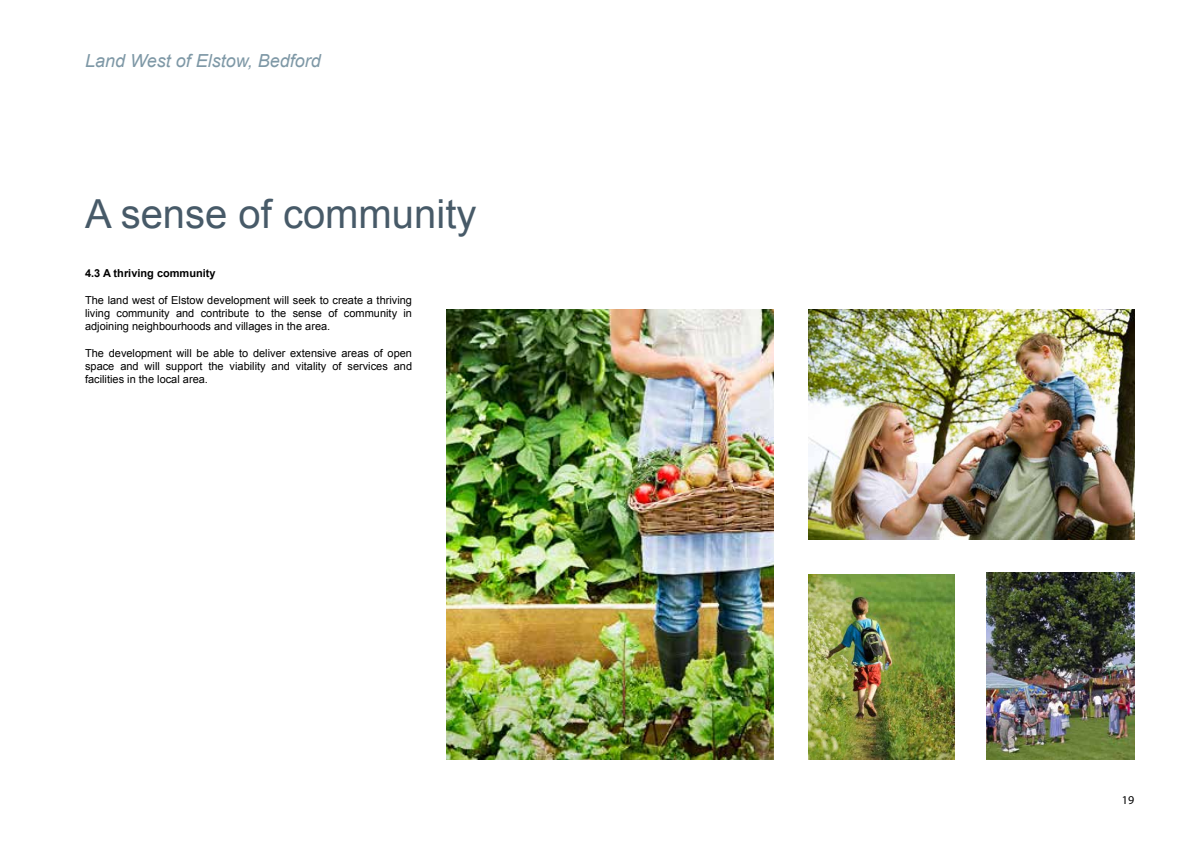
<style>
.page{position:relative;width:1191px;height:842px;background:#fff}
.page>*{position:absolute;margin:0;border:0;box-sizing:border-box;transform-origin:0 0}
.t1{font:40px "Arial";color:#475a68}
.t2{font:italic 18px "Arial";color:#7e98a6}
.t3{font:12px "Myriad Pro";color:#000}
.t4{font:11px/13.2px "Arial";color:#000;text-align:justify}
.t5{font:700 11px "Arial";color:#000}
</style>
<div class="page">
<img style="left:446px;top:309px;width:327px;height:451px">
<img style="left:808px;top:309px;width:326px;height:231px">
<img style="left:808px;top:574px;width:146px;height:186px">
<img style="left:986px;top:573px;width:148px;height:187px">
<h2 class="t2" style="left:85px;top:49px;width:237px">Land West of Elstow, Bedford</h2>
<h1 class="t1" style="left:85px;top:187px;width:393px">A sense of community</h1>
<p class="t5" style="left:85px;top:266px;width:132px">4.3 A thriving community</p>
<p class="t4" style="left:85px;top:293px;width:328px">The land west of Elstow development will seek to create a thriving living community and contribute to the sense of community in adjoining neighbourhoods and villages in the area.</p>
<p class="t4" style="left:85px;top:346px;width:328px">The development will be able to deliver extensive areas of open space and will support the viability and vitality of services and facilities in the local area.</p>
<p class="t3" style="left:1122px;top:793px;width:14px">19</p>
</div>
